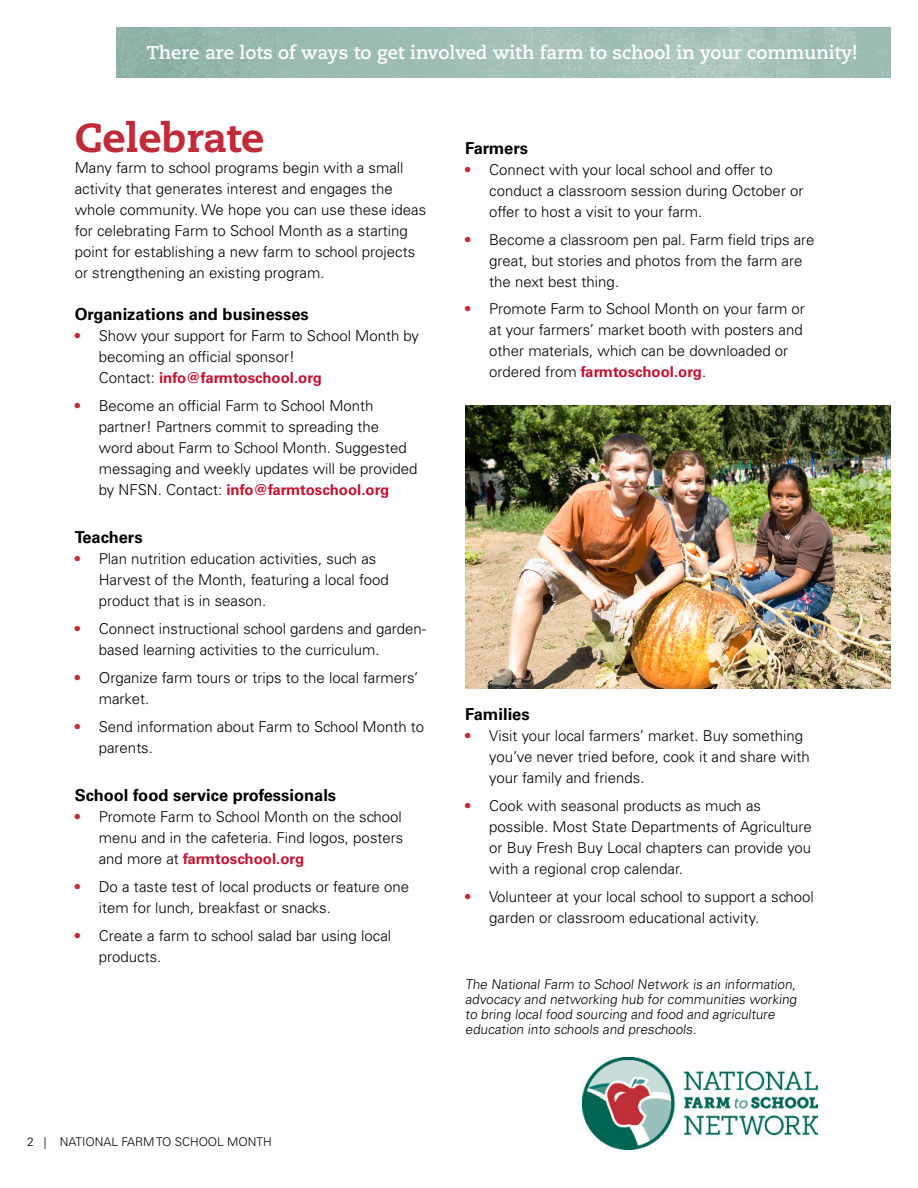
<style>
.page{position:relative;width:918px;height:1188px;background:#fff}
.page>*{position:absolute;margin:0;border:0;box-sizing:border-box;transform-origin:0 0}
.t1{font:800 40.5px "Caecilia LT Std";color:#c02b39}
.t2{font:700 18.45px "Caecilia LT Std";color:#fff}
.t3{font:700 16.5px "Univers LT Std";color:#000}
.t4{font:300 15px/21px "Univers LT Std";color:#000}
.t5{font:300 13.5px/15px "Univers LT Std";color:#000}
.t6{font:300 12px "Univers LT Std";color:#000}
.s1{font-weight:700;color:#c02b39}
.s2{font-weight:700;color:#c41230}
</style>
<div class="page">
<img style="left:117px;top:27px;width:774px;height:50px">
<img style="left:583px;top:1057px;width:235px;height:92px">
<img style="left:465px;top:405px;width:426px;height:284px">
<p class="t2" style="left:147px;top:41px;width:713px">There are lots of ways to get involved with farm to school in your community!</p>
<h1 class="t1" style="left:75px;top:113px;width:191px">Celebrate</h1>
<p class="t4" style="left:75px;top:157px;width:353px">Many farm to school programs begin with a small activity that generates interest and engages the whole community. We hope you can use these ideas for celebrating Farm to School Month as a starting point for establishing a new farm to school projects or strengthening an existing program.</p>
<p class="t3" style="left:75px;top:305px;width:235px">Organizations and businesses</p>
<p class="t4" style="left:99px;top:325px;width:322px;text-indent:-24px"><span class="s1">•</span> Show your support for Farm to School Month by becoming an official sponsor!<br>Contact: <span class="s2">info@farmtoschool.org</span></p>
<p class="t4" style="left:99px;top:395px;width:320px;text-indent:-24px"><span class="s1">•</span> Become an official Farm to School Month partner! Partners commit to spreading the<br>word about Farm to School Month. Suggested messaging and weekly updates will be provided by NFSN. Contact: <span class="s2">info@farmtoschool.org</span></p>
<p class="t3" style="left:75px;top:528px;width:69px">Teachers</p>
<p class="t4" style="left:99px;top:549px;width:291px;text-indent:-24px"><span class="s1">•</span> Plan nutrition education activities, such as<br>Harvest of the Month, featuring a local food product that is in season.</p>
<p class="t4" style="left:99px;top:618px;width:329px;text-indent:-24px"><span class="s1">•</span> Connect instructional school gardens and garden&shy;based learning activities to the curriculum.</p>
<p class="t4" style="left:99px;top:667px;width:321px;text-indent:-24px"><span class="s1">•</span> Organize farm tours or trips to the local farmers’ market.</p>
<p class="t4" style="left:99px;top:716px;width:327px;text-indent:-24px"><span class="s1">•</span> Send information about Farm to School Month to parents.</p>
<p class="t3" style="left:75px;top:786px;width:263px">School food service professionals</p>
<p class="t4" style="left:99px;top:807px;width:306px;text-align:justify;text-indent:-24px"><span class="s1">•</span> Promote Farm to School Month on the school menu and in the cafeteria. Find logos, posters and more at <span class="s2">farmtoschool.org</span></p>
<p class="t4" style="left:99px;top:876px;width:312px;text-indent:-24px"><span class="s1">•</span> Do a taste test of local products or feature one item for lunch, breakfast or snacks.</p>
<p class="t4" style="left:99px;top:925px;width:294px;text-indent:-24px"><span class="s1">•</span> Create a farm to school salad bar using local products.</p>
<p class="t3" style="left:465px;top:138px;width:64px">Farmers</p>
<p class="t4" style="left:489px;top:159px;width:316px;text-indent:-24px"><span class="s1">•</span> Connect with your local school and offer to conduct a classroom session during October or offer to host a visit to your farm.</p>
<p class="t4" style="left:489px;top:229px;width:327px;text-indent:-24px"><span class="s1">•</span> Become a classroom pen pal. Farm field trips are great, but stories and photos from the farm are the next best thing.</p>
<p class="t4" style="left:489px;top:298px;width:317px;text-indent:-24px"><span class="s1">•</span> Promote Farm to School Month on your farm or at your farmers’ market booth with posters and other materials, which can be downloaded or ordered from <span class="s2">farmtoschool.org</span>.</p>
<p class="t3" style="left:465px;top:705px;width:66px">Families</p>
<p class="t4" style="left:489px;top:725px;width:322px;text-indent:-24px"><span class="s1">•</span> Visit your local farmers’ market. Buy something you’ve never tried before, cook it and share with your family and friends.</p>
<p class="t4" style="left:489px;top:795px;width:324px;text-indent:-24px"><span class="s1">•</span> Cook with seasonal products as much as possible. Most State Departments of Agriculture or Buy Fresh Buy Local chapters can provide you with a regional crop calendar.</p>
<p class="t4" style="left:489px;top:886px;width:326px;text-indent:-24px"><span class="s1">•</span> Volunteer at your local school to support a school garden or classroom educational activity.</p>
<p class="t5" style="left:465px;top:977px;width:335px">The National Farm to School Network is an information, advocacy and networking hub for communities working to bring local food sourcing and food and agriculture education into schools and preschools.</p>
<p class="t6" style="left:27px;top:1134px;width:246px">2 | NATIONAL FARM TO SCHOOL MONTH</p>
</div>
